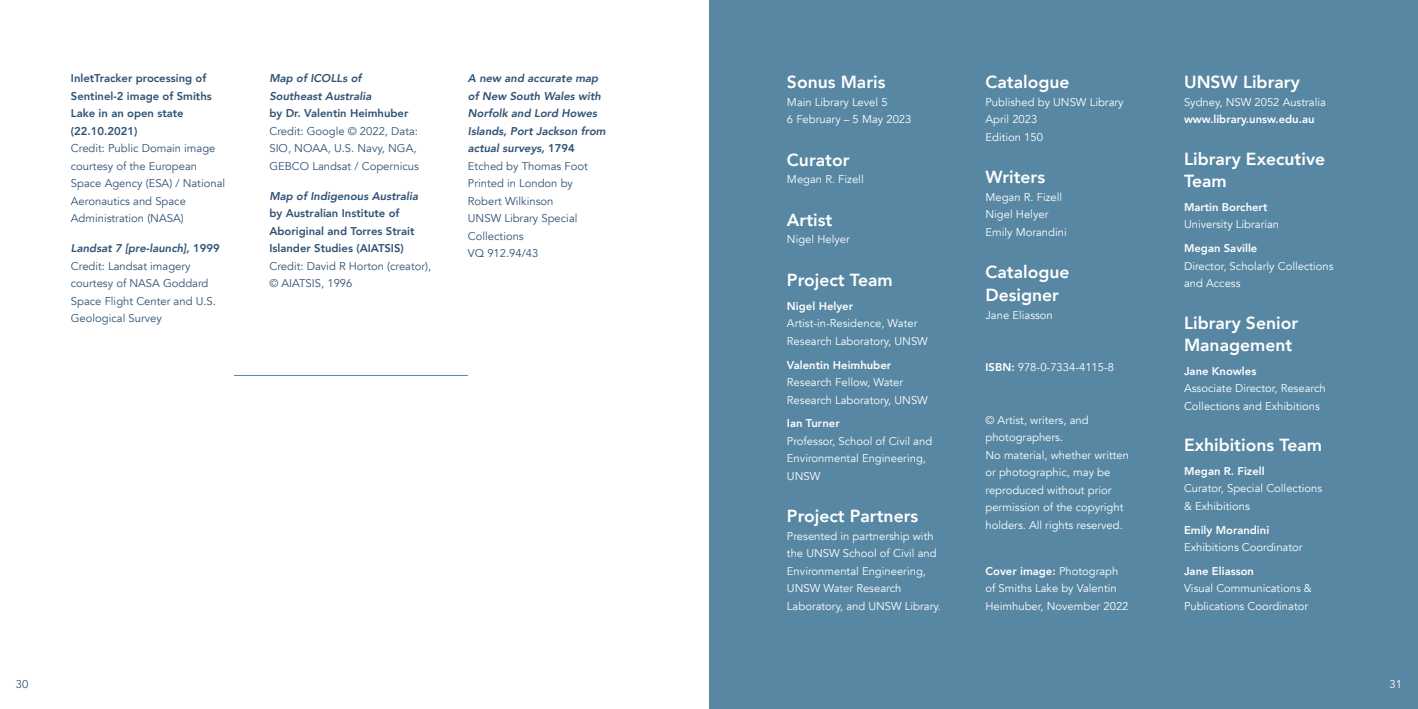
<style>
.page{position:relative;width:1418px;height:709px;background:#fff}
.page>*{position:absolute;margin:0;border:0;box-sizing:border-box;transform-origin:0 0}
.t1{font:800 17.5px/22.5px "Avenir";color:#fff}
.t2{font:11.25px/17.5px "Avenir";color:#fff}
.t3{font:11.25px/17.5px "Avenir";color:#2f5275}
.t4{font:italic 800 11.25px/17.5px "Avenir";color:#2f5275}
.t5{font:800 11.25px/17.5px "Avenir";color:#2f5275}
.t6{font:800 11.25px "Avenir";color:#fff}
.s1{font-weight:800;font-style:italic}
.s2{font-weight:800}
.s3{font-style:normal}
.s4{font-weight:400;font-style:normal}
</style>
<div class="page">
<div style="left:709px;top:0;width:708px;height:709px;background:#5787a3"></div>
<hr style="left:234px;top:375px;width:234px;height:1px;background:#5787a3">
<p class="t5" style="left:71px;top:70px;width:142px">InletTracker processing of<br>Sentinel-2 image of Smiths<br>Lake in an open state (22.10.2021)</p>
<p class="t3" style="left:71px;top:140px;width:156px">Credit: Public Domain image courtesy of the European<br>Space Agency (ESA) / National<br>Aeronautics and Space<br>Administration (NASA)</p>
<p class="t3" style="left:71px;top:240px;width:150px"><span class="s1">Landsat 7 [pre-launch],</span> <span class="s2">1999<br></span>Credit: Landsat imagery courtesy of NASA Goddard<br>Space Flight Center and U.S.<br>Geological Survey</p>
<p class="t4" style="left:269px;top:70px;width:104px">Map of ICOLLs of<br>Southeast Australia</p>
<p class="t5" style="left:269px;top:105px;width:141px">by Dr. Valentin Heimhuber</p>
<p class="t3" style="left:269px;top:122px;width:151px">Credit: Google © 2022, Data:<br>SIO, NOAA, U.S. Navy, NGA,<br>GEBCO Landsat / Copernicus</p>
<p class="t4" style="left:269px;top:187px;width:150px">Map of Indigenous Australia</p>
<p class="t5" style="left:269px;top:205px;width:147px">by Australian Institute of<br>Aboriginal and Torres Strait<br>Islander Studies (AIATSIS)</p>
<p class="t3" style="left:269px;top:257px;width:163px">Credit: David R Horton (creator), © AIATSIS, 1996</p>
<p class="t4" style="left:468px;top:70px;width:139px">A new and accurate map of New South Wales with<br>Norfolk and Lord Howes<br>Islands, Port Jackson from actual surveys, <span class="s3">1794<br></span><span class="s4">Etched by Thomas Foot<br>Printed in London by<br>Robert Wilkinson<br>UNSW Library Special<br>Collections<br>VQ 912.94/43</span></p>
<h1 class="t1" style="left:787px;top:71px;width:100px">Sonus Maris</h1>
<p class="t2" style="left:787px;top:93px;width:126px">Main Library Level 5<br>6 February – 5 May 2023</p>
<h1 class="t1" style="left:787px;top:149px;width:64px">Curator</h1>
<p class="t2" style="left:787px;top:171px;width:78px">Megan R. Fizell</p>
<h1 class="t1" style="left:787px;top:209px;width:47px">Artist</h1>
<p class="t2" style="left:787px;top:231px;width:64px">Nigel Helyer</p>
<h1 class="t1" style="left:787px;top:269px;width:107px">Project Team</h1>
<p class="t6" style="left:787px;top:297px;width:68px">Nigel Helyer</p>
<p class="t2" style="left:787px;top:315px;width:142px">Artist-in-Residence, Water<br>Research Laboratory, UNSW</p>
<p class="t6" style="left:787px;top:356px;width:106px">Valentin Heimhuber</p>
<p class="t2" style="left:787px;top:373px;width:142px">Research Fellow, Water<br>Research Laboratory, UNSW</p>
<p class="t6" style="left:787px;top:414px;width:54px">Ian Turner</p>
<p class="t2" style="left:787px;top:432px;width:147px">Professor, School of Civil and<br>Environmental Engineering,<br>UNSW</p>
<h1 class="t1" style="left:787px;top:505px;width:133px">Project Partners</h1>
<p class="t2" style="left:787px;top:527px;width:155px">Presented in partnership with the UNSW School of Civil and<br>Environmental Engineering,<br>UNSW Water Research<br>Laboratory, and UNSW Library.</p>
<h1 class="t1" style="left:985px;top:71px;width:85px">Catalogue</h1>
<p class="t2" style="left:985px;top:93px;width:140px">Published by UNSW Library<br>April 2023<br>Edition 150</p>
<h1 class="t1" style="left:985px;top:166px;width:61px">Writers</h1>
<p class="t2" style="left:985px;top:188px;width:83px">Megan R. Fizell<br>Nigel Helyer<br>Emily Morandini</p>
<h1 class="t1" style="left:985px;top:261px;width:85px">Catalogue<br>Designer</h1>
<p class="t2" style="left:985px;top:306px;width:69px">Jane Eliasson</p>
<p class="t2" style="left:985px;top:358px;width:130px"><span class="s2">ISBN:</span> 978-0-7334-4115-8</p>
<p class="t2" style="left:985px;top:411px;width:145px">© Artist, writers, and photographers.<br>No material, whether written or photographic, may be reproduced without prior permission of the copyright holders. All rights reserved.</p>
<p class="t2" style="left:985px;top:562px;width:144px"><span class="s2">Cover image:</span> Photograph of Smiths Lake by Valentin<br>Heimhuber, November 2022</p>
<h1 class="t1" style="left:1183px;top:71px;width:117px">UNSW Library</h1>
<p class="t2" style="left:1183px;top:93px;width:143px">Sydney, NSW 2052 Australia</p>
<p class="t6" style="left:1183px;top:111px;width:132px">www.library.unsw.edu.au</p>
<h1 class="t1" style="left:1183px;top:147px;width:143px">Library Executive<br>Team</h1>
<p class="t6" style="left:1183px;top:198px;width:85px">Martin Borchert</p>
<p class="t2" style="left:1183px;top:216px;width:97px">University Librarian</p>
<p class="t6" style="left:1183px;top:239px;width:75px">Megan Saville</p>
<p class="t2" style="left:1183px;top:257px;width:151px">Director, Scholarly Collections and Access</p>
<h1 class="t1" style="left:1183px;top:311px;width:116px">Library Senior<br>Management</h1>
<p class="t6" style="left:1183px;top:362px;width:74px">Jane Knowles</p>
<p class="t2" style="left:1183px;top:380px;width:143px">Associate Director, Research<br>Collections and Exhibitions</p>
<h1 class="t1" style="left:1183px;top:434px;width:140px">Exhibitions Team</h1>
<p class="t6" style="left:1183px;top:462px;width:82px">Megan R. Fizell</p>
<p class="t2" style="left:1183px;top:480px;width:140px">Curator, Special Collections &amp; Exhibitions</p>
<p class="t6" style="left:1183px;top:521px;width:87px">Emily Morandini</p>
<p class="t2" style="left:1183px;top:538px;width:120px">Exhibitions Coordinator</p>
<p class="t6" style="left:1183px;top:562px;width:71px">Jane Eliasson</p>
<p class="t2" style="left:1183px;top:580px;width:129px">Visual Communications &amp;<br>Publications Coordinator</p>
<p class="t3" style="left:16px;top:676px;width:14px">30</p>
<p class="t2" style="left:1389px;top:676px;width:14px">31</p>
</div>
